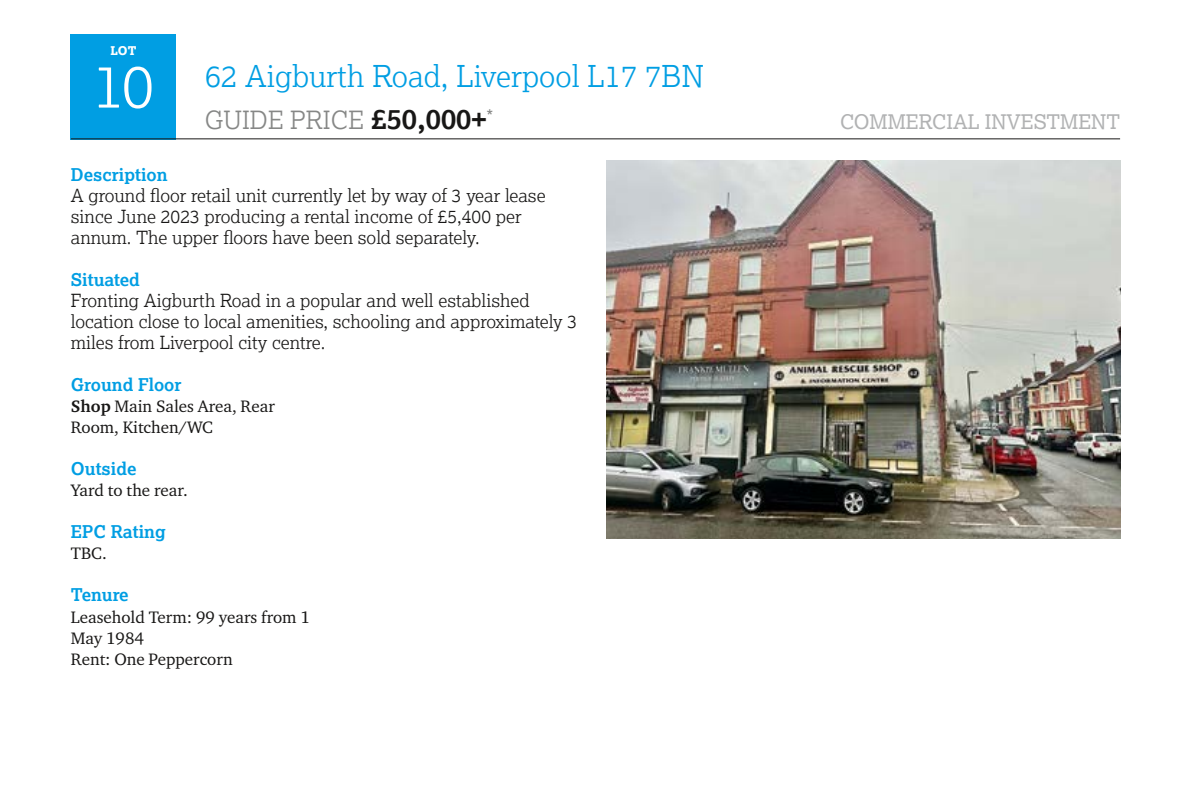
<style>
.page{position:relative;width:1191px;height:811px;background:#fff}
.page>*{position:absolute;margin:0;border:0;box-sizing:border-box;transform-origin:0 0}
.t1{font:300 60px "Lexia";color:#fff}
.t2{font:300 30px "Lexia";color:#009ee3}
.t3{font:300 25px "Lexia";color:#868786}
.t4{font:20px "Lexia";color:#b1b2b3}
.t5{font:300 18px/21px "Lexia";color:#181716}
.t6{font:700 17.6px "Lexia";color:#009ee3}
.t7{font:17px/21px "Charter ITC Pro";color:#181716}
.t8{font:800 12px "Lexia";color:#fff}
.s1{font-weight:700;font-size:28px;color:#181716}
.s2{font-weight:700}
</style>
<div class="page">
<div style="left:71px;top:34px;width:105px;height:105px;background:#009ee3"></div>
<hr style="left:71px;top:138px;width:1049px;height:1px;background:#181716">
<img style="left:607px;top:160px;width:513px;height:378px">
<p class="t8" style="left:110px;top:43px;width:28px">LOT</p>
<h1 class="t1" style="left:93px;top:48px;width:63px">10</h1>
<h2 class="t2" style="left:205px;top:57px;width:500px">62 Aigburth Road, Liverpool L17 7BN</h2>
<h3 class="t3" style="left:205px;top:104px;width:290px">GUIDE PRICE <span class="s1">£50,000+</span><sup>*</sup></h3>
<p class="t4" style="left:840px;top:109px;width:281px">COMMERCIAL INVESTMENT</p>
<p class="t6" style="left:71px;top:164px;width:98px">Description</p>
<p class="t5" style="left:71px;top:184px;width:476px">A ground floor retail unit currently let by way of 3 year lease since June 2023 producing a rental income of £5,400 per annum. The upper floors have been sold separately.</p>
<p class="t6" style="left:71px;top:269px;width:71px">Situated</p>
<p class="t5" style="left:71px;top:289px;width:508px">Fronting Aigburth Road in a popular and well established location close to local amenities, schooling and approximately 3 miles from Liverpool city centre.</p>
<p class="t6" style="left:71px;top:374px;width:112px">Ground Floor</p>
<p class="t7" style="left:71px;top:395px;width:205px"><span class="s2">Shop</span> Main Sales Area, Rear<br>Room, Kitchen/WC</p>
<p class="t6" style="left:71px;top:458px;width:67px">Outside</p>
<p class="t7" style="left:71px;top:479px;width:118px">Yard to the rear.</p>
<p class="t6" style="left:71px;top:521px;width:96px">EPC Rating</p>
<p class="t7" style="left:71px;top:542px;width:37px">TBC.</p>
<p class="t6" style="left:71px;top:584px;width:59px">Tenure</p>
<p class="t7" style="left:71px;top:605px;width:240px">Leasehold Term: 99 years from 1<br>May 1984<br>Rent: One Peppercorn</p>
</div>
